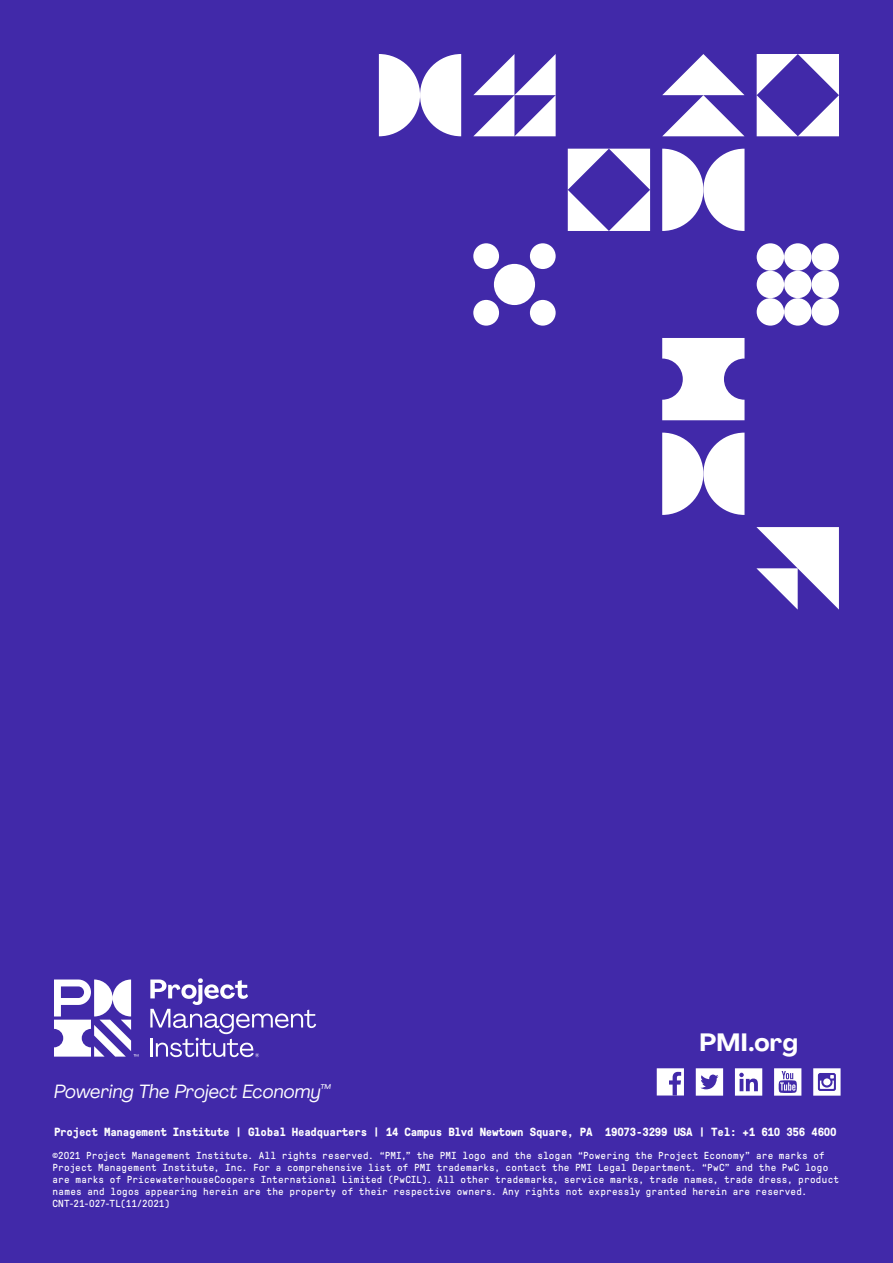
<style>
.page{position:relative;width:893px;height:1263px;background:#4129a9}
.page>*{position:absolute;margin:0;border:0;box-sizing:border-box;transform-origin:0 0}
.t1{font:700 24.75px "Agrandir";letter-spacing:.01em;color:#fff}
.t2{font:italic 18.9px "Agrandir";letter-spacing:.01em;color:#fff}
.t3{font:700 11.85px "GT Pressura Mono";letter-spacing:-.02em;color:#fff}
.t4{font:10.2px/12px "GT Pressura Mono";letter-spacing:.025em;color:#fff}
</style>
<div class="page">
<svg style="left:54px;top:979px;width:84px;height:77px"></svg>
<svg style="left:150px;top:978px;width:166px;height:79px"></svg>
<svg style="left:662px;top:338px;width:82px;height:82px"></svg>
<svg style="left:473px;top:54px;width:83px;height:82px"></svg>
<svg style="left:756px;top:527px;width:83px;height:83px"></svg>
<svg style="left:662px;top:54px;width:82px;height:82px"></svg>
<svg style="left:662px;top:433px;width:82px;height:82px"></svg>
<svg style="left:379px;top:54px;width:82px;height:82px"></svg>
<div style="left:494px;top:264px;width:41px;height:41px;background:#fff;border-radius:50%"></div>
<div style="left:530px;top:300px;width:26px;height:26px;background:#fff;border-radius:50%"></div>
<div style="left:473px;top:300px;width:26px;height:26px;background:#fff;border-radius:50%"></div>
<div style="left:530px;top:243px;width:26px;height:26px;background:#fff;border-radius:50%"></div>
<div style="left:473px;top:243px;width:26px;height:26px;background:#fff;border-radius:50%"></div>
<svg style="left:568px;top:149px;width:82px;height:82px"></svg>
<svg style="left:757px;top:54px;width:82px;height:82px"></svg>
<div style="left:757px;top:298px;width:27px;height:28px;background:#fff;border-radius:50%"></div>
<div style="left:784px;top:298px;width:27px;height:28px;background:#fff;border-radius:50%"></div>
<div style="left:811px;top:298px;width:28px;height:28px;background:#fff;border-radius:50%"></div>
<div style="left:757px;top:271px;width:27px;height:27px;background:#fff;border-radius:50%"></div>
<div style="left:784px;top:271px;width:27px;height:27px;background:#fff;border-radius:50%"></div>
<div style="left:811px;top:271px;width:28px;height:27px;background:#fff;border-radius:50%"></div>
<div style="left:757px;top:243px;width:27px;height:28px;background:#fff;border-radius:50%"></div>
<div style="left:784px;top:243px;width:27px;height:28px;background:#fff;border-radius:50%"></div>
<div style="left:811px;top:243px;width:28px;height:28px;background:#fff;border-radius:50%"></div>
<svg style="left:662px;top:149px;width:82px;height:82px"></svg>
<svg style="left:657px;top:1068px;width:27px;height:27px"></svg>
<svg style="left:735px;top:1068px;width:27px;height:28px"></svg>
<svg style="left:696px;top:1068px;width:27px;height:28px"></svg>
<svg style="left:774px;top:1068px;width:27px;height:28px"></svg>
<svg style="left:813px;top:1068px;width:28px;height:28px"></svg>
<h1 class="t1" style="left:699px;top:1026px;width:100px">PMI.org</h1>
<h2 class="t2" style="left:54px;top:1079px;width:278px">Powering The Project Economy<sup>™</sup></h2>
<p class="t3" style="left:54px;top:1125px;width:784px">Project Management Institute | Global Headquarters | 14 Campus Blvd Newtown Square, PA 19073-3299 USA | Tel: +1 610 356 4600</p>
<p class="t4" style="left:53px;top:1149px;width:788px">©2021 Project Management Institute. All rights reserved. “PMI,” the PMI logo and the slogan “Powering the Project Economy” are marks of Project Management Institute, Inc. For a comprehensive list of PMI trademarks, contact the PMI Legal Department. “PwC” and the PwC logo are marks of PricewaterhouseCoopers International Limited (PwCIL). All other trademarks, service marks, trade names, trade dress, product names and logos appearing herein are the property of their respective owners. Any rights not expressly granted herein are reserved.<br>CNT-21-027-TL(11/2021)</p>
</div>
